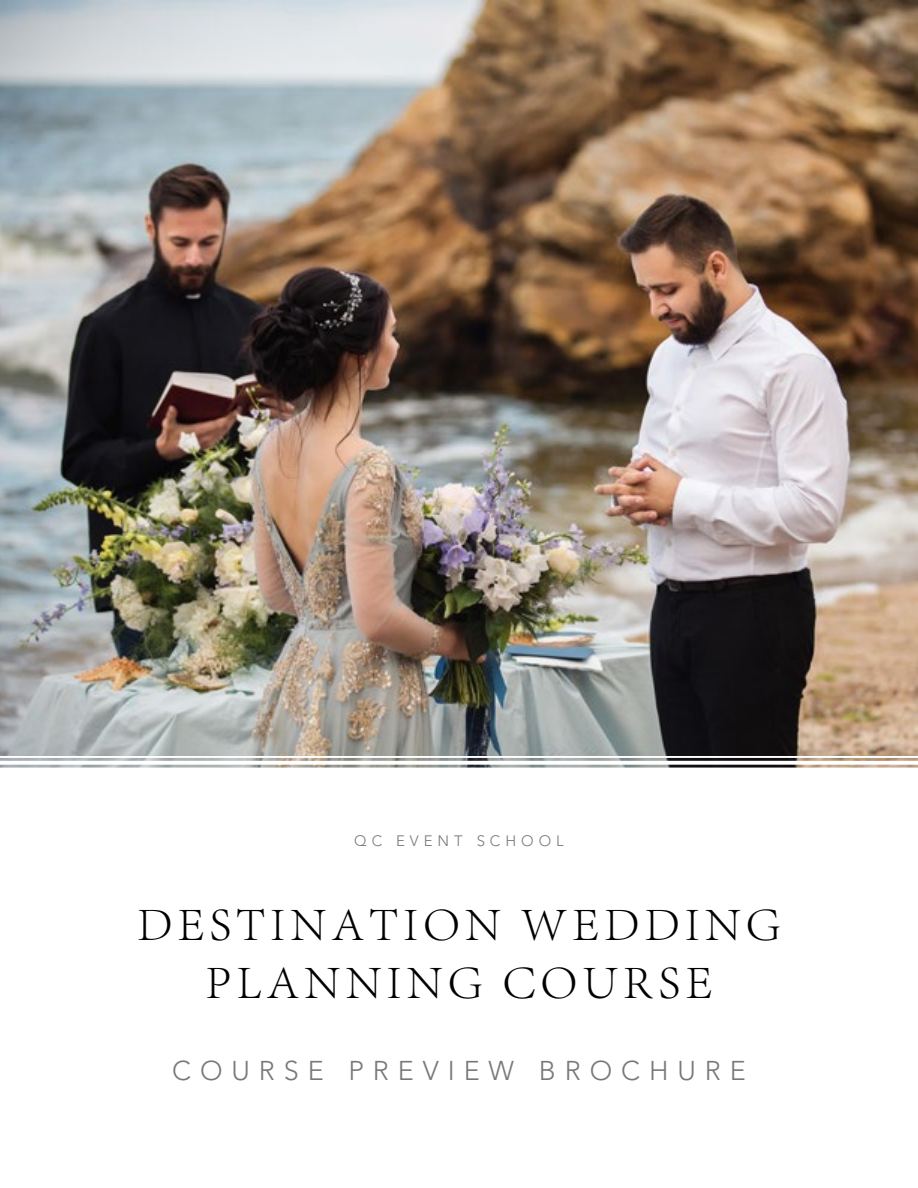
<style>
.page{position:relative;width:918px;height:1188px;background:#fff}
.page>*{position:absolute;margin:0;border:0;box-sizing:border-box;transform-origin:0 0}
.t1{font:300 48px/57.6px "Adobe Song Std";letter-spacing:.1em;color:#000;text-align:center}
.t2{font:300 27px "Avenir LT Std";letter-spacing:.33em;color:#77787b}
.t3{font:300 15px "Avenir LT Std";letter-spacing:.33em;color:#77787b}
</style>
<div class="page">
<img style="left:0;top:1px;width:918px;height:767px">
<svg style="left:0;top:761px;width:918px;height:4px"></svg>
<hr style="left:0;top:756px;width:918px;height:2px;background:#fff">
<p class="t3" style="left:354px;top:832px;width:211px">QC EVENT SCHOOL</p>
<p class="t1" style="left:137px;top:896px;width:645px">DESTINATION WEDDING<br>PLANNING COURSE</p>
<p class="t2" style="left:172px;top:1055px;width:575px">COURSE PREVIEW BROCHURE</p>
</div>
